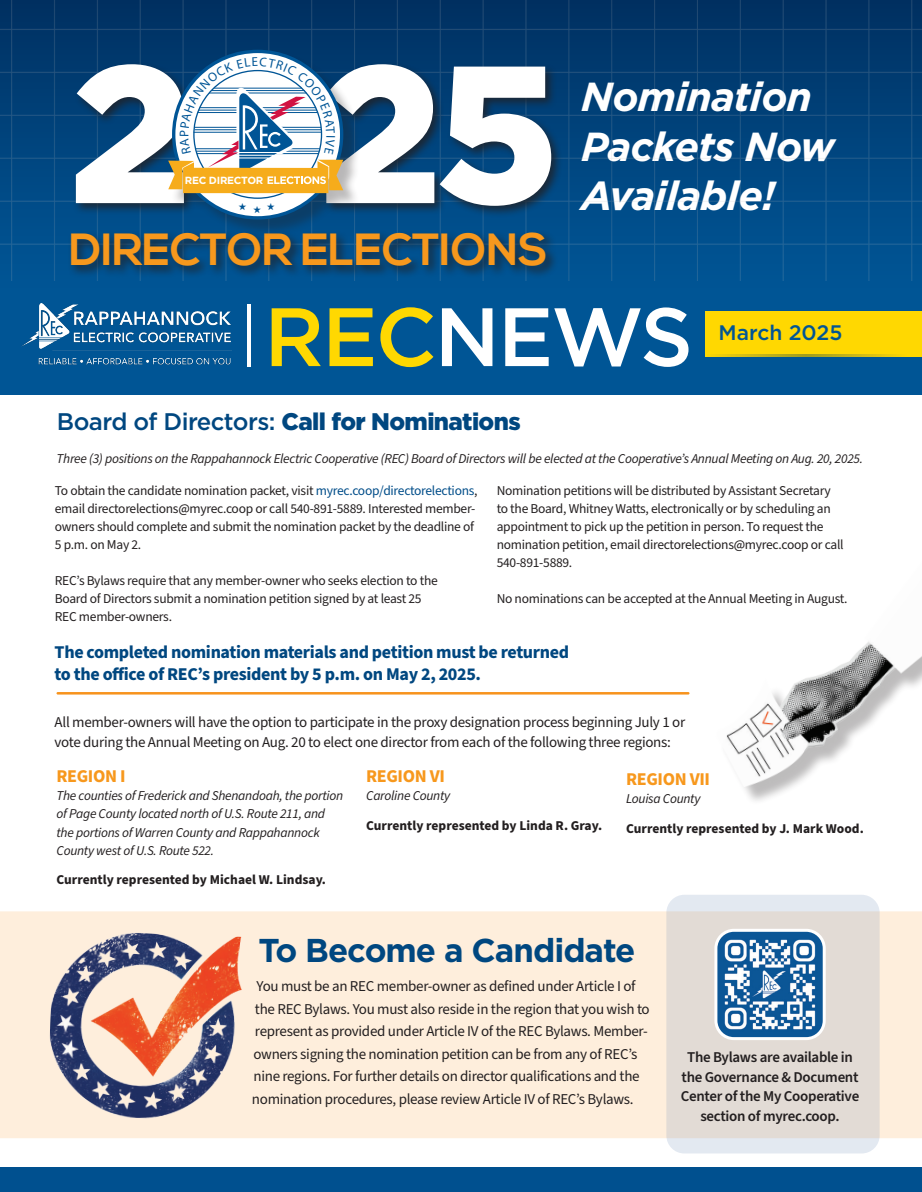
<style>
.page{position:relative;width:922px;height:1192px;background:#fff}
.page>*{position:absolute;margin:0;border:0;box-sizing:border-box;transform-origin:0 0}
.t1{font:900 195px "Gotham";color:#fff}
.t2{font:700 45px "Nexa";letter-spacing:-.01em;color:#f7981d}
.t3{font:italic 700 40.5px/49.5px "Gotham";letter-spacing:-.02em;color:#fff}
.t4{font:700 33px "Gotham";letter-spacing:-.03em;color:#004780}
.t5{font:900 24px "Gotham";letter-spacing:-.025em;color:#004780}
.t6{font:500 21px "Gotham";color:#005595}
.t7{font:700 18px/22.5px "Source Sans Pro";letter-spacing:-.02em;color:#004780}
.t8{font:700 18px "Source Sans Pro";letter-spacing:-.02em;color:#f7981d}
.t9{font:15px/22.5px "Source Sans Pro";letter-spacing:-.02em;color:#231f20}
.t10{font:600 15px/19.5px "Source Sans Pro";letter-spacing:-.02em;color:#231f20;text-align:center}
.t11{font:13.5px/18px "Source Sans Pro";letter-spacing:-.02em;color:#231f20}
.t12{font:italic 13.5px/18px "Source Sans Pro";letter-spacing:-.02em;color:#231f20}
.t13{font:700 13.5px "Source Sans Pro";color:#231f20}
.t14{font:700 10.35px "Gotham";letter-spacing:-.025em;color:#fff}
.t15{font:9.9px "Zapf Dingbats ITC";color:#005596}
.s1{font-weight:500}
.s2{color:#004d89}
</style>
<div class="page">
<div style="left:0;top:911px;width:922px;height:227px;background:#feeedc"></div>
<svg style="left:666px;top:895px;width:213px;height:258px;background:#e2ddd9"></svg>
<div style="left:0;top:1167px;width:922px;height:25px;background:#00508f"></div>
<div style="left:0;top:0;width:922px;height:394px;background:#005595"></div>
<div style="left:706px;top:311px;width:216px;height:46px;background:#ffd801"></div>
<hr style="left:247px;top:304px;width:3px;height:62px;background:#fff">
<svg style="left:715px;top:355px;width:182px;height:2px"></svg>
<svg style="left:272px;top:308px;width:49px;height:58px"></svg>
<svg style="left:329px;top:308px;width:44px;height:58px"></svg>
<svg style="left:380px;top:307px;width:53px;height:60px"></svg>
<svg style="left:442px;top:308px;width:50px;height:58px"></svg>
<svg style="left:505px;top:307px;width:183px;height:60px"></svg>
<img style="left:21px;top:304px;width:210px;height:61px">
<img style="left:47px;top:929px;width:211px;height:194px">
<img style="left:716px;top:930px;width:108px;height:108px">
<div style="left:714px;top:929px;width:112px;height:111px;border:3px solid #fff;border-radius:18px"></div>
<img style="left:0;top:0;width:922px;height:280px">
<div style="left:68px;top:229px;width:490px;height:50px;background:#231f20;opacity:.75"></div>
<div style="left:72px;top:61px;width:491px;height:157px;background:#231f20;opacity:.75"></div>
<div style="left:171px;top:52px;width:190px;height:185px;background:#231f20;opacity:.32"></div>
<img style="left:726px;top:641px;width:196px;height:160px">
<hr style="left:57px;top:692px;width:632px;height:2px;background:#f7931d">
<svg style="left:917px;top:0;width:5px;height:3px"></svg>
<svg style="left:168px;top:50px;width:175px;height:170px;background:#a1abab"></svg>
<p class="t1" style="left:69px;top:0;width:491px">2025</p>
<p class="t15" style="left:239px;top:202px;width:38px">★★★</p>
<p class="t14" style="left:185px;top:173px;width:80px">REC DIRECTOR</p>
<p class="t2" style="left:69px;top:224px;width:480px">DIRECTOR ELECTIONS</p>
<p class="t3" style="left:581px;top:72px;width:255px">Nomination<br>Packets Now<br>Available!</p>
<p class="t6" style="left:718px;top:319px;width:125px">March 2025</p>
<p class="t5" style="left:57px;top:405px;width:465px"><span class="s1">Board of Directors:</span> Call for Nominations</p>
<p class="t12" style="left:57px;top:450px;width:808px">Three (3) positions on the Rappahannock Electric Cooperative (REC) Board of Directors will be elected at the Cooperative’s Annual Meeting on Aug. 20, 2025.</p>
<p class="t11" style="left:497px;top:482px;width:348px">Nomination petitions will be distributed by Assistant Secretary to the Board, Whitney Watts, electronically or by scheduling an appointment to pick up the petition in person. To request the nomination petition, email directorelections@myrec.coop or call 540-891-5889.</p>
<p class="t11" style="left:497px;top:590px;width:352px">No nominations can be accepted at the Annual Meeting in August.</p>
<p class="t11" style="left:55px;top:482px;width:424px">To obtain the candidate nomination packet, visit <span class="s2">myrec.coop/directorelections</span>, email directorelections@myrec.coop or call 540-891-5889. Interested member&shy;owners should complete and submit the nomination packet by the deadline of 5 p.m. on May 2.</p>
<p class="t11" style="left:55px;top:572px;width:384px">REC’s Bylaws require that any member-owner who seeks election to the</p>
<p class="t11" style="left:55px;top:590px;width:368px">Board of Directors submit a nomination petition signed by at least 25</p>
<p class="t11" style="left:55px;top:608px;width:119px">REC member-owners.</p>
<p class="t7" style="left:55px;top:641px;width:516px">The completed nomination materials and petition must be returned to the office of REC’s president by 5 p.m. on May 2, 2025.</p>
<p class="t9" style="left:55px;top:713px;width:632px;line-height:19.5px">All member-owners will have the option to participate in the proxy designation process beginning July 1 or vote during the Annual Meeting on Aug. 20 to elect one director from each of the following three regions:</p>
<p class="t8" style="left:57px;top:764px;width:71px">REGION I</p>
<p class="t12" style="left:57px;top:787px;width:288px">The counties of Frederick and Shenandoah, the portion of Page County located north of U.S. Route 211, and the portions of Warren County and Rappahannock County west of U.S. Route 522.</p>
<p class="t13" style="left:57px;top:870px;width:271px">Currently represented by Michael W. Lindsay.</p>
<p class="t8" style="left:366px;top:764px;width:80px">REGION VI</p>
<p class="t12" style="left:366px;top:787px;width:86px">Caroline County</p>
<p class="t13" style="left:366px;top:816px;width:237px">Currently represented by Linda R. Gray.</p>
<p class="t8" style="left:626px;top:767px;width:85px">REGION VII</p>
<p class="t12" style="left:626px;top:790px;width:76px">Louisa County</p>
<p class="t13" style="left:626px;top:819px;width:239px">Currently represented by J. Mark Wood.</p>
<p class="t4" style="left:258px;top:928px;width:378px">To Become a Candidate</p>
<p class="t9" style="left:252px;top:975px;width:399px;text-indent:4px">You must be an REC member-owner as defined under Article I of the REC Bylaws. You must also reside in the region that you wish to represent as provided under Article IV of the REC Bylaws. Member&shy;owners signing the nomination petition can be from any of REC’s nine regions. For further details on director qualifications and the nomination procedures, please review Article IV of REC’s Bylaws.</p>
<p class="t10" style="left:681px;top:1048px;width:180px">The Bylaws are available in the Governance &amp; Document<br>Center of the My Cooperative section of myrec.coop.</p>
</div>
